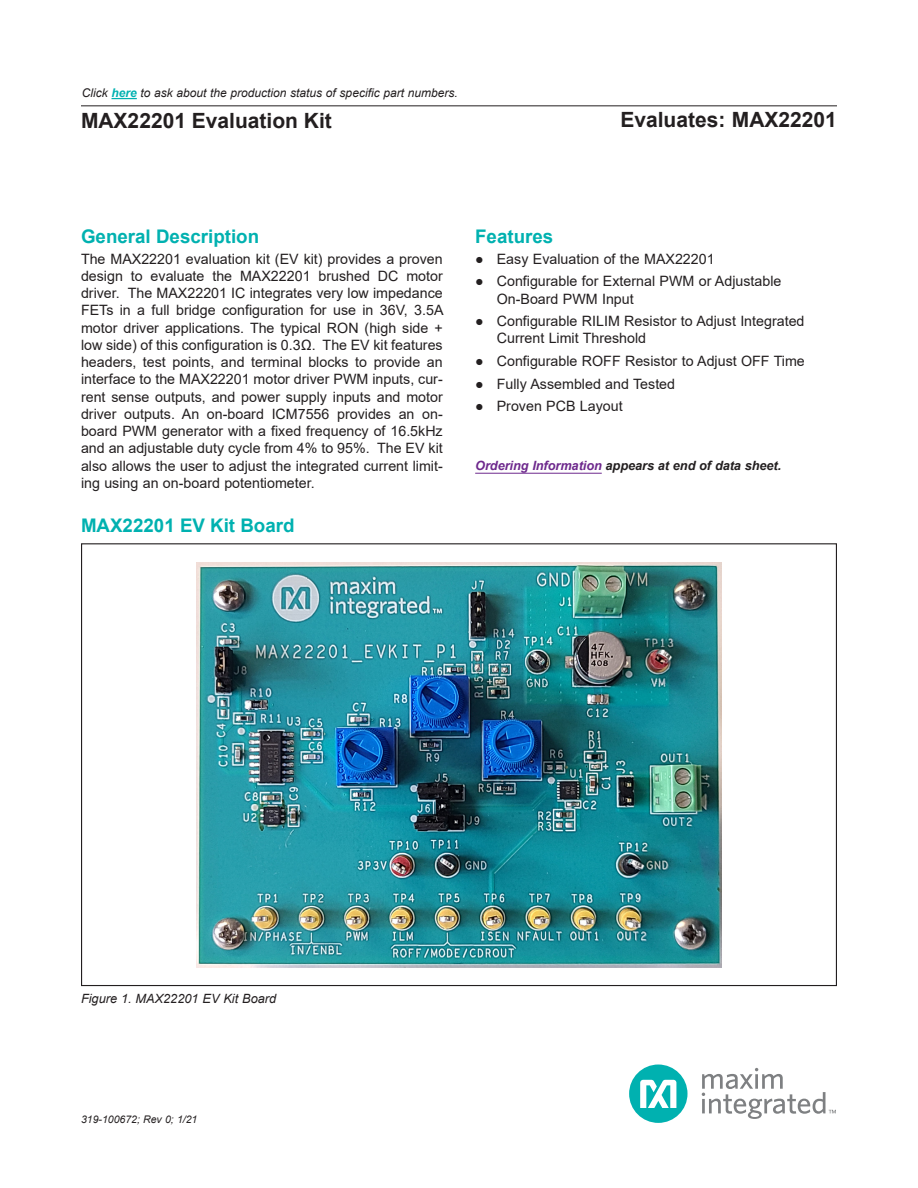
<style>
.page{position:relative;width:918px;height:1188px;background:#fff}
.page>*{position:absolute;margin:0;border:0;box-sizing:border-box;transform-origin:0 0}
.t1{font:700 21px "Arial";color:#231f20}
.H1{font:700 18.75px "Arial";color:#00b1b0}
.Body_Text{font:14.25px/17.2px "Arial";color:#231f20}
.Caption{font:italic 700 12.75px "Arial";letter-spacing:-.005em;color:#231f20}
.Caption_-_Figures{font:italic 12.75px "Arial";color:#231f20}
.t2{font:italic 12px "Arial";color:#231f20}
.t3{font:italic 10.5px "Arial";color:#231f20}
.s1{font-weight:700;color:#00b1b0}
.s2{color:#6e298d}
</style>
<div class="page">
<div style="left:629px;top:1065px;width:59px;height:58px;background:#00b1b0;border-radius:50%"></div>
<svg style="left:640px;top:1080px;width:36px;height:28px"></svg>
<svg style="left:702px;top:1068px;width:134px;height:51px"></svg>
<hr style="left:81px;top:105px;width:756px;height:1px;background:#231f20">
<hr style="left:475px;top:473px;width:127px;height:1px;background:#6e298d">
<img style="left:197px;top:562px;width:524px;height:405px">
<svg style="left:112px;top:98px;width:25px;height:1px"></svg>
<p class="t2" style="left:82px;top:85px;width:377px">Click <span class="s1">here</span> to ask about the production status of specific part numbers.</p>
<h1 class="t1" style="left:81px;top:106px;width:252px">MAX22201 Evaluation Kit</h1>
<h1 class="t1" style="left:620px;top:105px;width:218px">Evaluates: MAX22201</h1>
<p class="H1" style="left:81px;top:223px;width:180px">General Description</p>
<p class="Body_Text" style="left:81px;top:250px;width:364px;text-align:justify">The MAX22201 evaluation kit (EV kit) provides a proven design to evaluate the MAX22201 brushed DC motor driver. The MAX22201 IC integrates very low impedance FETs in a full bridge configuration for use in 36V, 3.5A motor driver applications. The typical RON (high side + low side) of this configuration is 0.3Ω. The EV kit features headers, test points, and terminal blocks to provide an interface to the MAX22201 motor driver PWM inputs, cur&shy;rent sense outputs, and power supply inputs and motor driver outputs. An on-board ICM7556 provides an on&shy;board PWM generator with a fixed frequency of 16.5kHz and an adjustable duty cycle from 4% to 95%. The EV kit also allows the user to adjust the integrated current limit&shy;ing using an on-board potentiometer.</p>
<p class="H1" style="left:81px;top:512px;width:215px">MAX22201 EV Kit Board</p>
<p class="H1" style="left:475px;top:223px;width:80px">Features</p>
<p class="Body_Text" style="left:475px;top:250px;width:241px">● Easy Evaluation of the MAX22201</p>
<p class="Body_Text" style="left:497px;top:273px;width:286px;text-indent:-22px">● Configurable for External PWM or Adjustable<br>On-Board PWM Input</p>
<p class="Body_Text" style="left:497px;top:312px;width:309px;text-indent:-22px">● Configurable RILIM Resistor to Adjust Integrated<br>Current Limit Threshold</p>
<p class="Body_Text" style="left:475px;top:352px;width:331px">● Configurable ROFF Resistor to Adjust OFF Time</p>
<p class="Body_Text" style="left:475px;top:375px;width:201px">● Fully Assembled and Tested</p>
<p class="Body_Text" style="left:475px;top:398px;width:149px">● Proven PCB Layout</p>
<p class="Caption" style="left:475px;top:457px;width:308px"><span class="s2">Ordering Information</span> appears at end of data sheet.</p>
<p class="Caption_-_Figures" style="left:81px;top:990px;width:197px">Figure 1. MAX22201 EV Kit Board</p>
<p class="t3" style="left:81px;top:1113px;width:118px">319-100672; Rev 0; 1/21</p>
</div>
